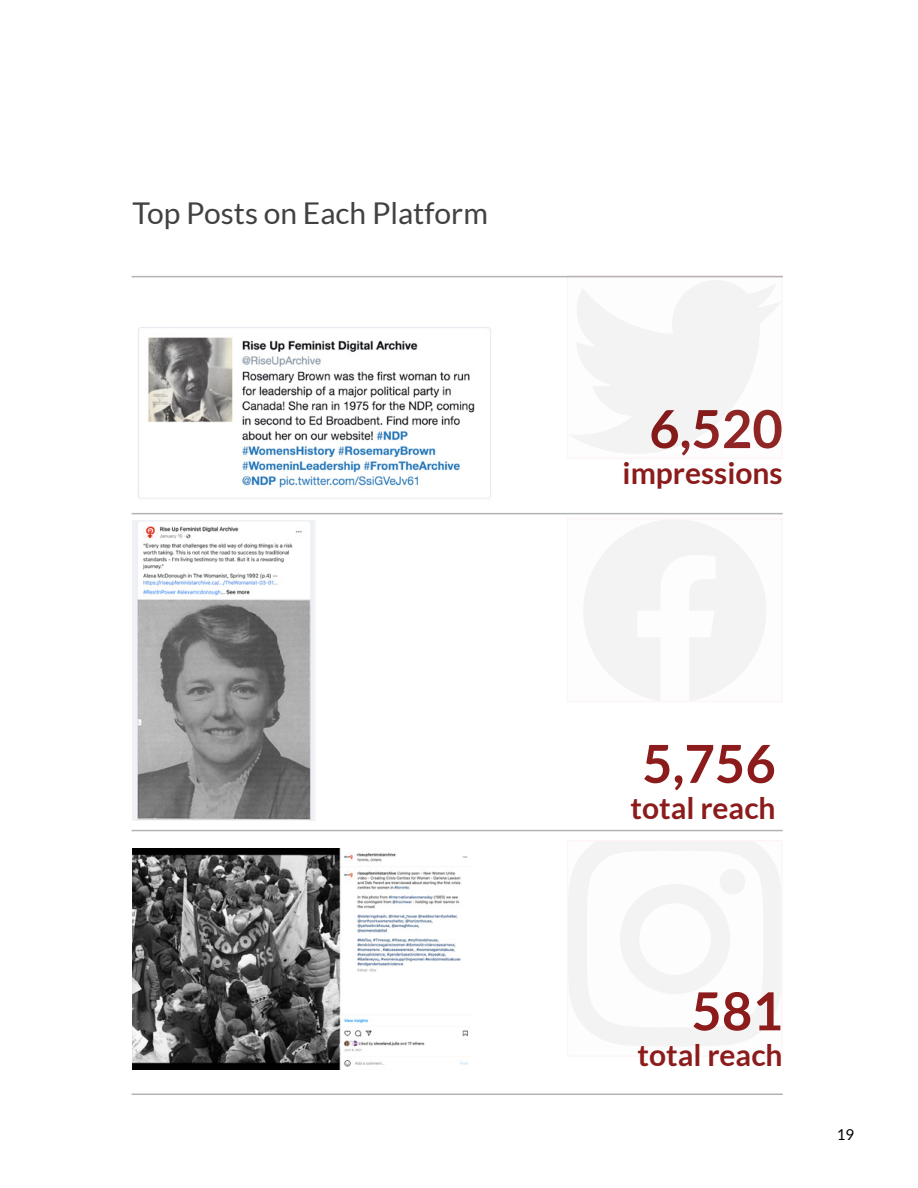
<style>
.page{position:relative;width:918px;height:1188px;background:#fff}
.page>*{position:absolute;margin:0;border:0;box-sizing:border-box;transform-origin:0 0}
.t1{font:700 52.5px "Lato";color:#8c1c1c}
.t2{font:700 30px "Lato";color:#8c1c1c}
.t3{font:30px "Lato";color:#414042}
.t4{font:15px "Lato";color:#000}
</style>
<div class="page">
<svg style="left:567px;top:840px;width:215px;height:216px"></svg>
<svg style="left:567px;top:519px;width:215px;height:183px"></svg>
<hr style="left:132px;top:276px;width:651px;height:1px;background:#414042">
<hr style="left:132px;top:1094px;width:651px;height:1px;background:#414042">
<hr style="left:132px;top:830px;width:651px;height:1px;background:#414042">
<hr style="left:132px;top:513px;width:651px;height:1px;background:#414042">
<img style="left:138px;top:327px;width:353px;height:172px">
<img style="left:133px;top:521px;width:182px;height:299px">
<img style="left:133px;top:848px;width:335px;height:222px">
<svg style="left:566px;top:275px;width:217px;height:184px"></svg>
<p class="t3" style="left:133px;top:196px;width:357px">Top Posts on Each Platform</p>
<h1 class="t1" style="left:649px;top:399px;width:135px">6,520</h1>
<p class="t2" style="left:623px;top:456px;width:162px">impressions</p>
<h1 class="t1" style="left:642px;top:734px;width:135px">5,756</h1>
<p class="t2" style="left:631px;top:791px;width:147px">total reach</p>
<h1 class="t1" style="left:691px;top:981px;width:93px">581</h1>
<p class="t2" style="left:638px;top:1038px;width:147px">total reach</p>
<p class="t4" style="left:837px;top:1126px;width:19px">19</p>
</div>
